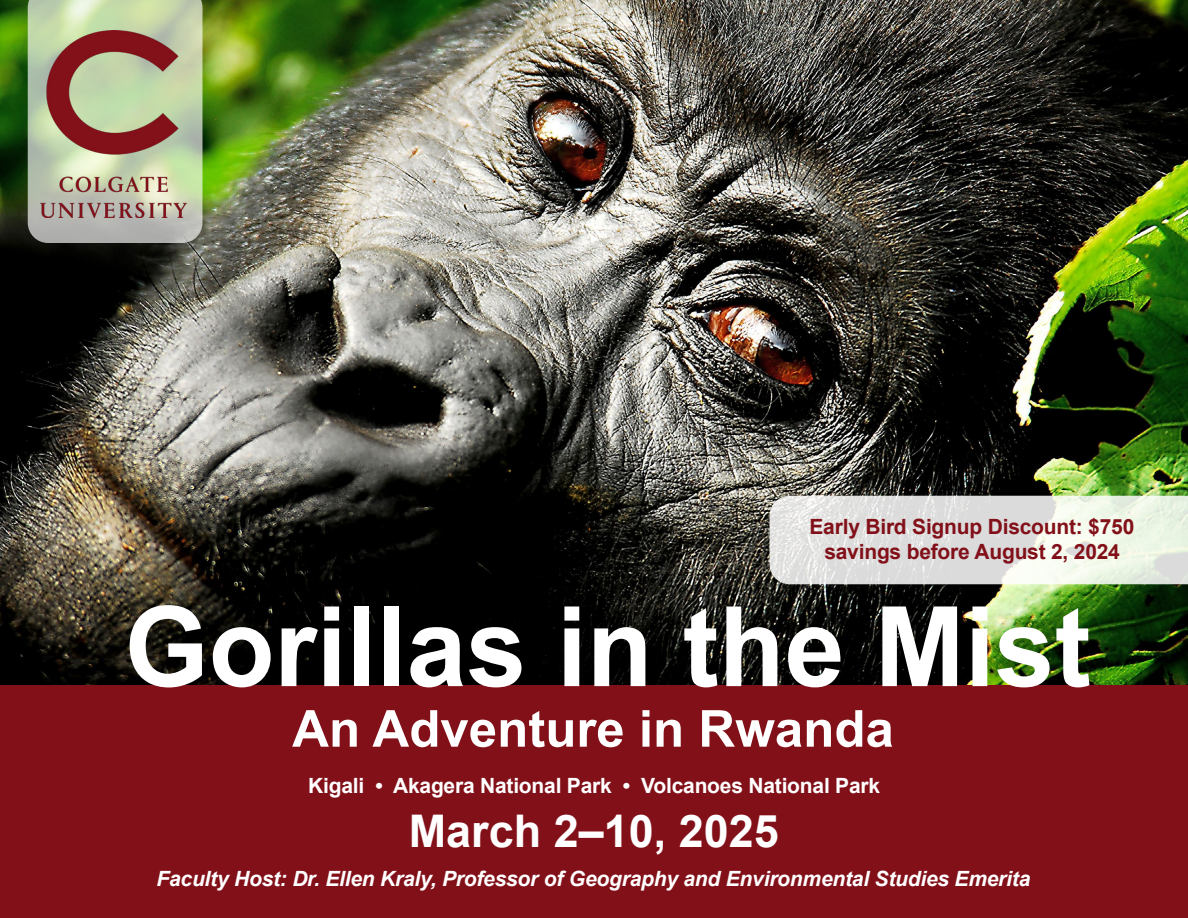
<style>
.page{position:relative;width:1188px;height:918px;background:#fff}
.page>*{position:absolute;margin:0;border:0;box-sizing:border-box;transform-origin:0 0}
.t1{font:700 111.3px "Arial";color:#fff}
.t2{font:700 51px "Arial";color:#fff}
.t3{font:700 45px "Arial";color:#fff}
.t4{font:italic 700 21px "Arial";letter-spacing:-.01em;color:#fff}
.t5{font:700 21px/25.2px "Arial";letter-spacing:-.01em;color:#821019;text-align:center}
.t6{font:700 21px "Arial";letter-spacing:-.01em;color:#fff}
</style>
<div class="page">
<img style="left:0;top:0;width:1188px;height:686px">
<svg style="left:28px;top:0;width:174px;height:243px"></svg>
<div style="left:0;top:686px;width:1188px;height:232px;background:#821019"></div>
<img style="left:40px;top:31px;width:147px;height:186px">
<svg style="left:770px;top:496px;width:418px;height:88px"></svg>
<p class="t5" style="left:809px;top:515px;width:326px">Early Bird Signup Discount: $750 savings before August 2, 2024</p>
<h1 class="t1" style="left:124px;top:574px;width:968px">Gorillas in the Mist</h1>
<h2 class="t2" style="left:292px;top:695px;width:603px">An Adventure in Rwanda</h2>
<p class="t6" style="left:308px;top:772px;width:573px">Kigali • Akagera National Park • Volcanoes National Park</p>
<h3 class="t3" style="left:409px;top:802px;width:372px">March 2–10, 2025</h3>
<p class="t4" style="left:156px;top:865px;width:875px">Faculty Host: Dr. Ellen Kraly, Professor of Geography and Environmental Studies Emerita</p>
</div>
